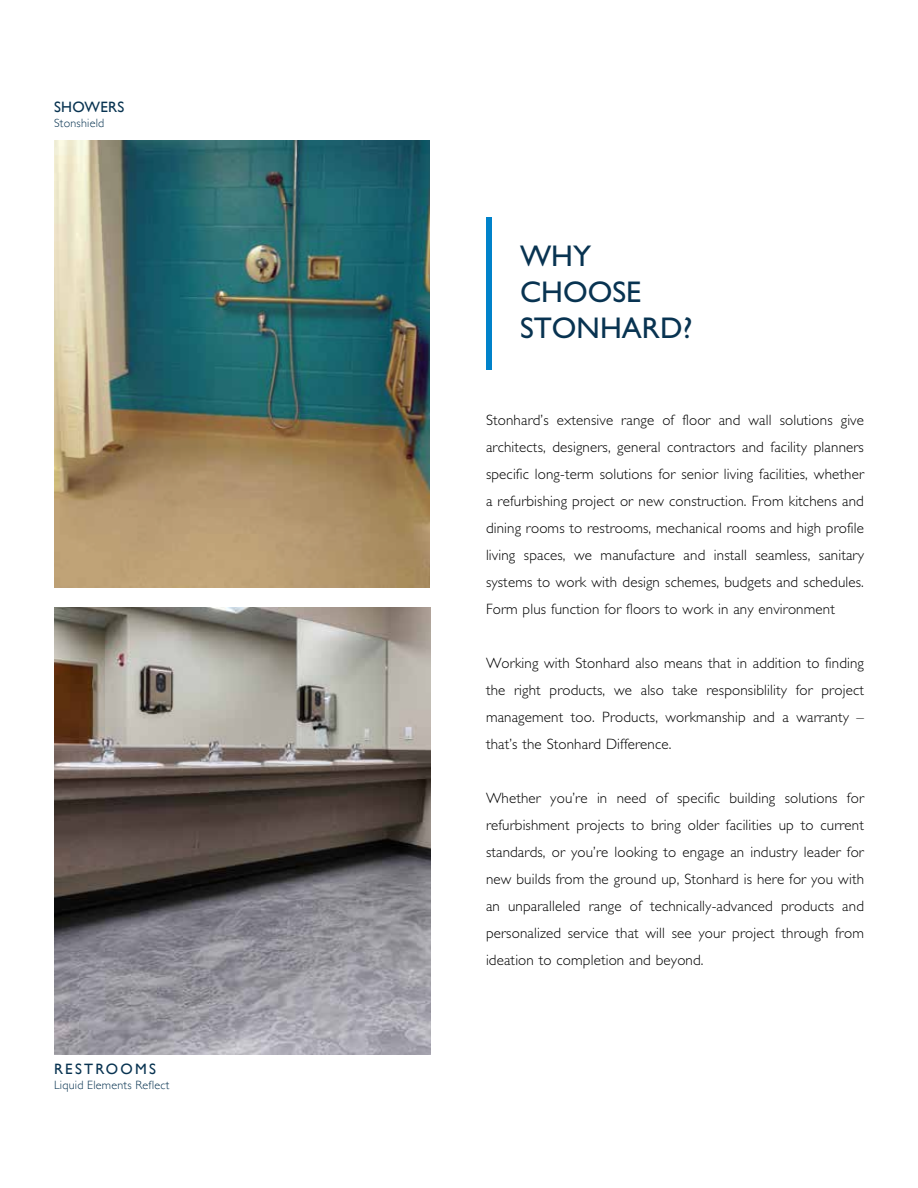
<style>
.page{position:relative;width:918px;height:1188px;background:#fff}
.page>*{position:absolute;margin:0;border:0;box-sizing:border-box;transform-origin:0 0}
.t1{font:30px/36px "Gill Sans Std";color:#083351}
.t2{font:300 15px/27px "Gill Sans Std";letter-spacing:.01em;color:#000;text-align:justify}
.t3{font:15px "Gill Sans";letter-spacing:.15em;color:#083351}
.t4{font:15px "Gill Sans";letter-spacing:.02em;color:#083351}
.t5{font:300 12px "Gill Sans";letter-spacing:.02em;color:#083351}
</style>
<div class="page">
<img style="left:54px;top:140px;width:376px;height:448px">
<img style="left:55px;top:608px;width:375px;height:447px">
<div style="left:486px;top:218px;width:5px;height:152px;background:#0082ca"></div>
<p class="t4" style="left:54px;top:98px;width:72px">SHOWERS</p>
<p class="t5" style="left:54px;top:113px;width:52px">Stonshield</p>
<p class="t3" style="left:54px;top:1060px;width:103px">RESTROOMS</p>
<p class="t5" style="left:54px;top:1076px;width:117px">Liquid Elements Reflect</p>
<h1 class="t1" style="left:520px;top:238px;width:174px">WHY<br>CHOOSE<br>STONHARD?</h1>
<p class="t2" style="left:486px;top:407px;width:380px">Stonhard’s extensive range of floor and wall solutions give architects, designers, general contractors and facility planners specific long-term solutions for senior living facilities, whether a refurbishing project or new construction. From kitchens and dining rooms to restrooms, mechanical rooms and high profile living spaces, we manufacture and install seamless, sanitary systems to work with design schemes, budgets and schedules.<br>Form plus function for floors to work in any environment</p>
<p class="t2" style="left:486px;top:650px;width:380px">Working with Stonhard also means that in addition to finding the right products, we also take responsiblility for project management too. Products, workmanship and a warranty – that’s the Stonhard Difference.</p>
<p class="t2" style="left:486px;top:785px;width:380px">Whether you’re in need of specific building solutions for refurbishment projects to bring older facilities up to current standards, or you’re looking to engage an industry leader for new builds from the ground up, Stonhard is here for you with an unparalleled range of technically-advanced products and personalized service that will see your project through from ideation to completion and beyond.</p>
</div>
